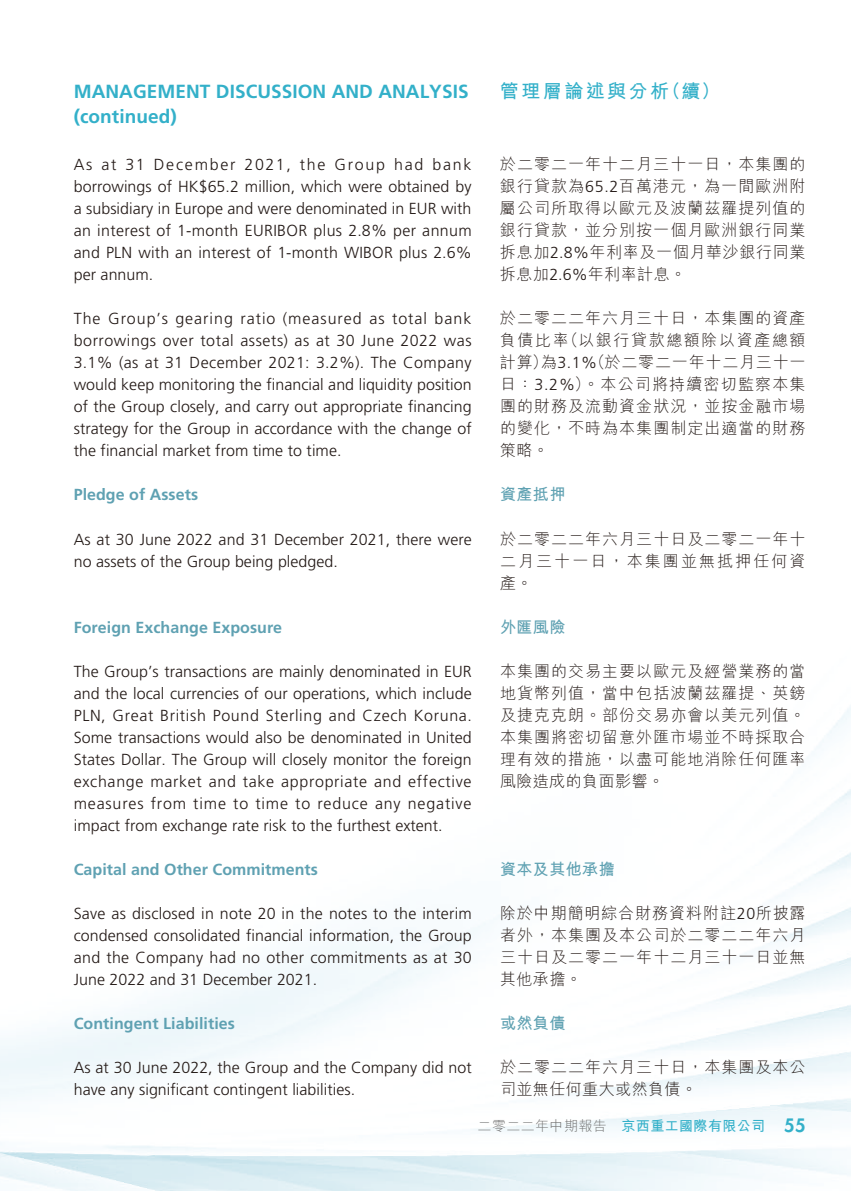
<style>
.page{position:relative;width:851px;height:1191px;background:#fff}
.page>*{position:absolute;margin:0;border:0;box-sizing:border-box;transform-origin:0 0}
.t1{font:700 19px/25px "Frutiger LT Std";letter-spacing:.005em;color:#33b0c9}
.t2{font:700 19px "M Hei HK";letter-spacing:.13em;color:#33b0c9}
.t3{font:300 16px/22px "Frutiger LT Std";letter-spacing:.005em;color:#231916;text-align:justify}
.t4{font:300 16px/22px "M Hei HK";letter-spacing:.065em;color:#231916;text-align:justify}
.t5{font:700 16px "Frutiger LT Std";letter-spacing:.005em;color:#5fa1b2}
.t6{font:700 16px "M Hei HK";letter-spacing:.03em;color:#5fa1b2}
.t7{font:700 14px "M Hei HK";letter-spacing:.03em;color:#33b0c9}
.s1{font-family:"Frutiger LT Std"}
.s2{font-weight:300;color:#727272}
.s3{font-family:"Futura Std";font-weight:800;font-size:18px}
</style>
<div class="page">
<p class="t1" style="left:74px;top:79px;width:396px">MANAGEMENT DISCUSSION AND ANALYSIS (continued)</p>
<p class="t3" style="left:74px;top:154px;width:399px">As at 31 December 2021, the Group had bank borrowings of HK$65.2 million, which were obtained by a subsidiary in Europe and were denominated in EUR with an interest of 1-month EURIBOR plus 2.8% per annum and PLN with an interest of 1-month WIBOR plus 2.6% per annum.</p>
<p class="t3" style="left:74px;top:308px;width:399px">The Group’s gearing ratio (measured as total bank borrowings over total assets) as at 30 June 2022 was 3.1% (as at 31 December 2021: 3.2%). The Company would keep monitoring the financial and liquidity position of the Group closely, and carry out appropriate financing strategy for the Group in accordance with the change of the financial market from time to time.</p>
<p class="t5" style="left:74px;top:485px;width:126px">Pledge of Assets</p>
<p class="t3" style="left:74px;top:528px;width:399px">As at 30 June 2022 and 31 December 2021, there were no assets of the Group being pledged.</p>
<p class="t5" style="left:74px;top:617px;width:210px">Foreign Exchange Exposure</p>
<p class="t3" style="left:74px;top:660px;width:399px">The Group’s transactions are mainly denominated in EUR and the local currencies of our operations, which include PLN, Great British Pound Sterling and Czech Koruna.<br>Some transactions would also be denominated in United States Dollar. The Group will closely monitor the foreign exchange market and take appropriate and effective measures from time to time to reduce any negative impact from exchange rate risk to the furthest extent.</p>
<p class="t5" style="left:74px;top:859px;width:246px">Capital and Other Commitments</p>
<p class="t3" style="left:74px;top:902px;width:399px">Save as disclosed in note 20 in the notes to the interim condensed consolidated financial information, the Group and the Company had no other commitments as at 30<br>June 2022 and 31 December 2021.</p>
<p class="t5" style="left:74px;top:1013px;width:163px">Contingent Liabilities</p>
<p class="t3" style="left:74px;top:1056px;width:399px">As at 30 June 2022, the Group and the Company did not have any significant contingent liabilities.</p>
<p class="t2" style="left:500px;top:78px;width:221px">管理層論述與分析（續）</p>
<p class="t4" style="left:500px;top:153px;width:307px">於二零二一年十二月三十一日，本集團的銀行貸款為<span class="s1">65.2</span>百萬港元，為一間歐洲附屬公司所取得以歐元及波蘭茲羅提列值的銀行貸款，並分別按一個月歐洲銀行同業拆息加<span class="s1">2.8%</span>年利率及一個月華沙銀行同業拆息加<span class="s1">2.6%</span>年利率計息。</p>
<p class="t4" style="left:500px;top:307px;width:307px">於二零二二年六月三十日，本集團的資產負債比率（以銀行貸款總額除以資產總額計算）為<span class="s1">3.1%</span>（於二零二一年十二月三十一日：<span class="s1">3.2%</span>）。本公司將持續密切監察本集團的財務及流動資金狀況，並按金融市場的變化，不時為本集團制定出適當的財務策略。</p>
<p class="t6" style="left:500px;top:483px;width:67px">資產抵押</p>
<p class="t4" style="left:500px;top:527px;width:307px">於二零二二年六月三十日及二零二一年十二月三十一日，本集團並無抵押任何資產。</p>
<p class="t6" style="left:500px;top:615px;width:67px">外匯風險</p>
<p class="t4" style="left:500px;top:659px;width:307px">本集團的交易主要以歐元及經營業務的當地貨幣列值，當中包括波蘭茲羅提、英鎊及捷克克朗。部份交易亦會以美元列值。本集團將密切留意外匯市場並不時採取合理有效的措施，以盡可能地消除任何匯率風險造成的負面影響。</p>
<p class="t6" style="left:500px;top:857px;width:116px">資本及其他承擔</p>
<p class="t4" style="left:500px;top:901px;width:307px">除於中期簡明綜合財務資料附註<span class="s1">20</span>所披露者外，本集團及本公司於二零二二年六月三十日及二零二一年十二月三十一日並無其他承擔。</p>
<p class="t6" style="left:500px;top:1011px;width:67px">或然負債</p>
<p class="t4" style="left:500px;top:1055px;width:307px">於二零二二年六月三十日，本集團及本公司並無任何重大或然負債。</p>
<p class="t7" style="left:477px;top:1115px;width:329px"><span class="s2">二零二二年中期報告</span> 京西重工國際有限公司 <span class="s3">55</span></p>
</div>
